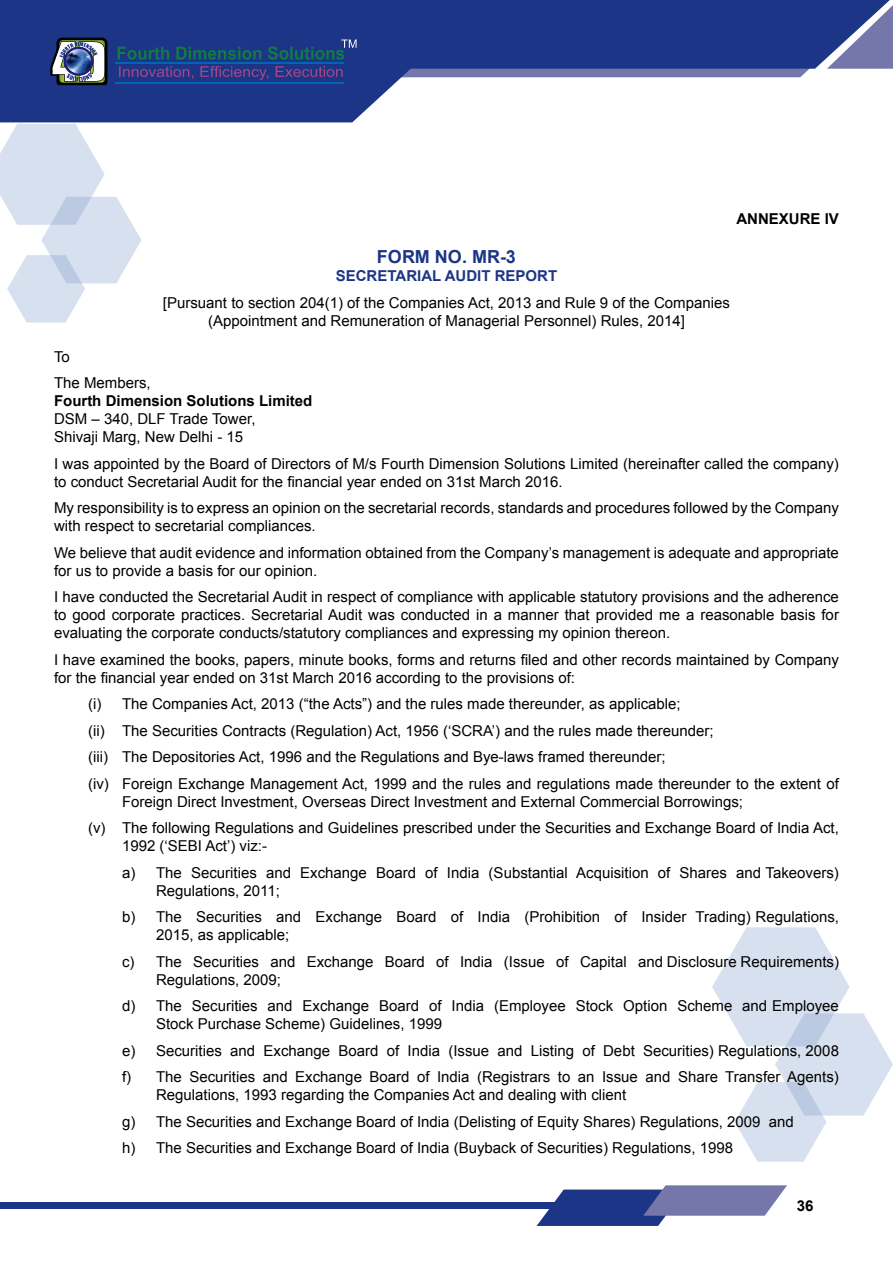
<style>
.page{position:relative;width:893px;height:1263px;background:#fff}
.page>*{position:absolute;margin:0;border:0;box-sizing:border-box;transform-origin:0 0}
.t1{font:700 18px "Arial";color:#1c3586}
.t2{font:15px/26.5px "Arial";color:#000}
.t3{font:700 15px "Arial";color:#000}
.t4{font:700 15px "Arial";color:#1c3586}
</style>
<div class="page">
<div style="left:0;top:0;width:890px;height:5px;background:#1c3586"></div>
<div style="left:0;top:1202px;width:564px;height:7px;background:#1c3586"></div>
<svg style="left:537px;top:1185px;width:250px;height:41px"></svg>
<svg style="left:712px;top:927px;width:181px;height:235px"></svg>
<svg style="left:0;top:5px;width:893px;height:318px"></svg>
<p class="t3" style="left:736px;top:208px;width:104px">ANNEXURE IV</p>
<p class="t1" style="left:377px;top:245px;width:140px">FORM NO. MR-3</p>
<p class="t4" style="left:336px;top:266px;width:223px">SECRETARIAL AUDIT REPORT</p>
<p class="t2" style="left:163px;top:294px;width:568px;line-height:18px;text-align:center">[Pursuant to section 204(1) of the Companies Act, 2013 and Rule 9 of the Companies (Appointment and Remuneration of Managerial Personnel) Rules, 2014]</p>
<p class="t2" style="left:54px;top:343px;width:98px">To<br>The Members,</p>
<p class="t3" style="left:54px;top:391px;width:260px">Fourth Dimension Solutions Limited</p>
<p class="t2" style="left:54px;top:410px;width:203px;line-height:18px">DSM – 340, DLF Trade Tower,<br>Shivaji Marg, New Delhi - 15</p>
<p class="t2" style="left:54px;top:455px;width:786px;line-height:18px">I was appointed by the Board of Directors of M/s Fourth Dimension Solutions Limited (hereinafter called the company) to conduct Secretarial Audit for the financial year ended on 31st March 2016.</p>
<p class="t2" style="left:54px;top:499px;width:786px;line-height:18px">My responsibility is to express an opinion on the secretarial records, standards and procedures followed by the Company with respect to secretarial compliances.</p>
<p class="t2" style="left:54px;top:544px;width:786px;line-height:18px">We believe that audit evidence and information obtained from the Company’s management is adequate and appropriate for us to provide a basis for our opinion.</p>
<p class="t2" style="left:54px;top:588px;width:786px;line-height:18px;text-align:justify">I have conducted the Secretarial Audit in respect of compliance with applicable statutory provisions and the adherence to good corporate practices. Secretarial Audit was conducted in a manner that provided me a reasonable basis for evaluating the corporate conducts/statutory compliances and expressing my opinion thereon.</p>
<p class="t2" style="left:54px;top:651px;width:786px;line-height:18px">I have examined the books, papers, minute books, forms and returns filed and other records maintained by Company for the financial year ended on 31st March 2016 according to the provisions of:</p>
<p class="t2" style="left:88px;top:691px;width:752px">(i) The Companies Act, 2013 (“the Acts”) and the rules made thereunder, as applicable;<br>(ii) The Securities Contracts (Regulation) Act, 1956 (‘SCRA’) and the rules made thereunder;<br>(iii) The Depositories Act, 1996 and the Regulations and Bye-laws framed thereunder;<br>(iv) Foreign Exchange Management Act, 1999 and the rules and regulations made thereunder to the extent of</p>
<p class="t2" style="left:88px;top:788px;width:752px;text-indent:34px">Foreign Direct Investment, Overseas Direct Investment and External Commercial Borrowings;<br>(v) The following Regulations and Guidelines prescribed under the Securities and Exchange Board of India Act,</p>
<p class="t2" style="left:122px;top:833px;width:718px">1992 (‘SEBI Act’) viz:-<br>a) The Securities and Exchange Board of India (Substantial Acquisition of Shares and Takeovers)</p>
<p class="t2" style="left:122px;top:877px;width:718px;text-indent:34px">Regulations, 2011;<br>b) The Securities and Exchange Board of India (Prohibition of Insider Trading) Regulations,</p>
<p class="t2" style="left:122px;top:922px;width:718px;text-indent:34px">2015, as applicable;<br>c) The Securities and Exchange Board of India (Issue of Capital and Disclosure Requirements)</p>
<p class="t2" style="left:122px;top:966px;width:718px;text-indent:34px">Regulations, 2009;<br>d) The Securities and Exchange Board of India (Employee Stock Option Scheme and Employee</p>
<p class="t2" style="left:122px;top:1011px;width:718px;text-indent:34px">Stock Purchase Scheme) Guidelines, 1999<br>e) Securities and Exchange Board of India (Issue and Listing of Debt Securities) Regulations, 2008 f) The Securities and Exchange Board of India (Registrars to an Issue and Share Transfer Agents)</p>
<p class="t2" style="left:122px;top:1082px;width:673px;text-indent:34px">Regulations, 1993 regarding the Companies Act and dealing with client<br>g) The Securities and Exchange Board of India (Delisting of Equity Shares) Regulations, 2009 and h) The Securities and Exchange Board of India (Buyback of Securities) Regulations, 1998</p>
<p class="t3" style="left:797px;top:1196px;width:18px">36</p>
</div>
